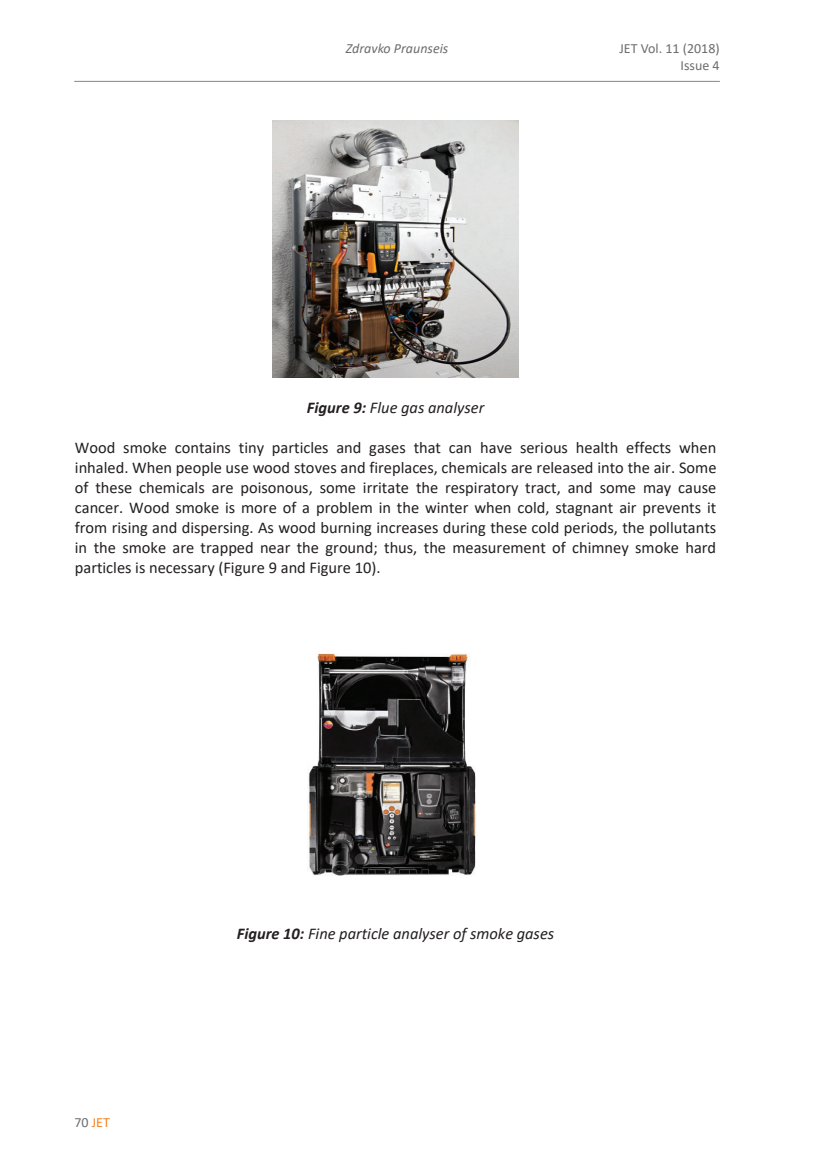
<style>
.page{position:relative;width:819px;height:1166px;background:#fff}
.page>*{position:absolute;margin:0;border:0;box-sizing:border-box;transform-origin:0 0}
.t1{font:16.45px/19.9px "Calibri";color:#231f20;text-align:justify}
.t2{font:italic 16.45px "Calibri";color:#231f20}
.t3{font:14px/16.8px "Calibri";color:#6c6d70;text-align:right}
.t4{font:italic 14px "Calibri";color:#6c6d70}
.t5{font:14px "Calibri";color:#f58220}
.t6{font:700 13.12px "Calibri";color:#231f20}
.s1{font-weight:700}
.s2{color:#6c6d70}
</style>
<div class="page">
<hr style="left:74px;top:81px;width:645px;height:1px;background:#939598">
<img style="left:272px;top:121px;width:246px;height:257px">
<img style="left:308px;top:653px;width:168px;height:223px">
<p class="t4" style="left:346px;top:39px;width:104px">Zdravko Praunseis</p>
<p class="t6" style="left:668px;top:32px;width:39px">Issue 4</p>
<p class="t3" style="left:619px;top:40px;width:102px">JET Vol. 11 (2018)<br>Issue 4</p>
<p class="t2" style="left:307px;top:396px;width:179px"><span class="s1">Figure 9:</span> Flue gas analyser</p>
<p class="t1" style="left:75px;top:437px;width:643px">Wood smoke contains tiny particles and gases that can have serious health effects when inhaled. When people use wood stoves and fireplaces, chemicals are released into the air. Some of these chemicals are poisonous, some irritate the respiratory tract, and some may cause cancer. Wood smoke is more of a problem in the winter when cold, stagnant air prevents it from rising and dispersing. As wood burning increases during these cold periods, the pollutants in the smoke are trapped near the ground; thus, the measurement of chimney smoke hard particles is necessary (Figure 9 and Figure 10).</p>
<p class="t5" style="left:74px;top:1112px;width:37px"><span class="s2">70</span> JET</p>
<p class="t2" style="left:237px;top:922px;width:319px"><span class="s1">Figure 10:</span> Fine particle analyser of smoke gases</p>
</div>
